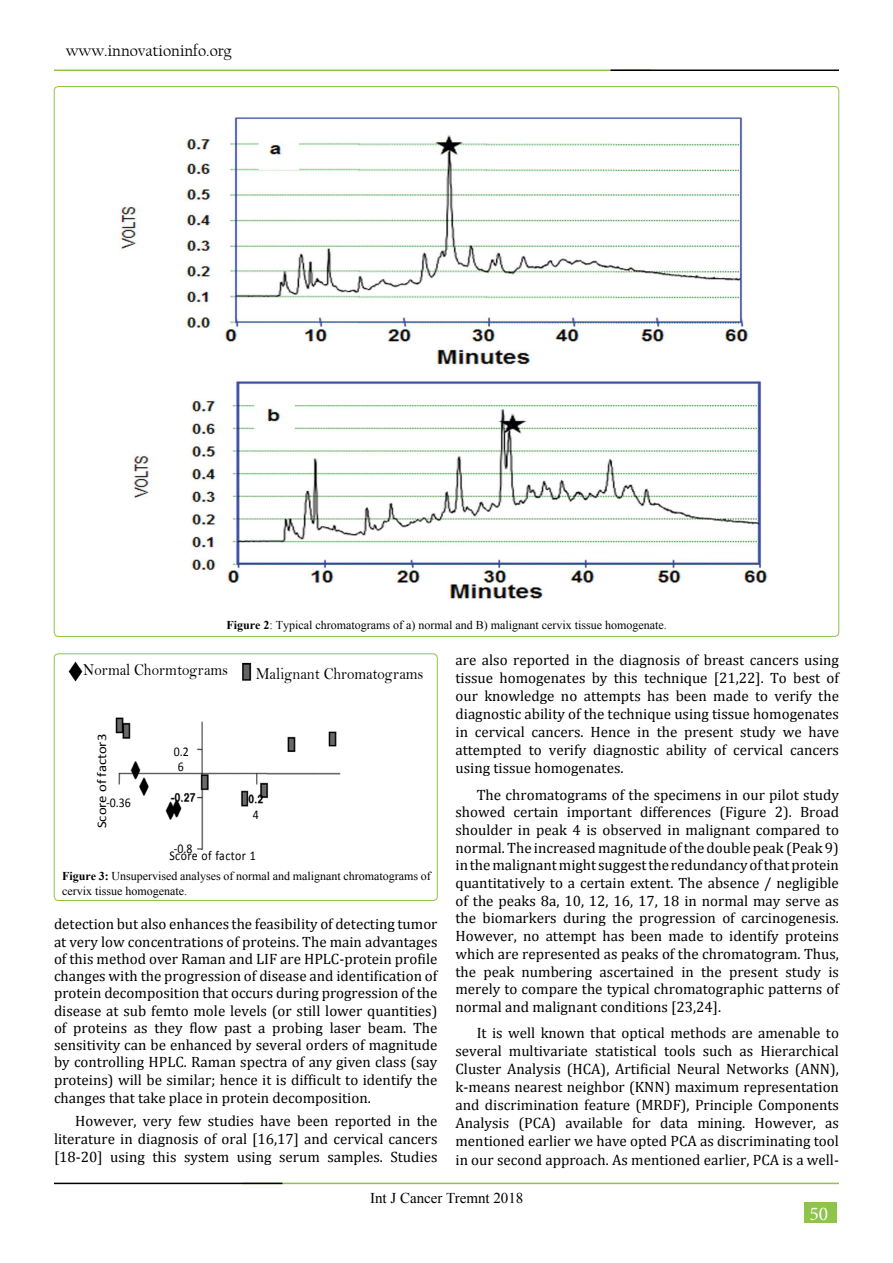
<style>
.page{position:relative;width:893px;height:1263px;background:#fff}
.page>*{position:absolute;margin:0;border:0;box-sizing:border-box;transform-origin:0 0}
.t1{font:19.5px "Minion Pro";color:#fff}
.t2{font:16.8px "Bell";color:#000;scale:.89 1}
.t3{font:16.5px "Californian FB";color:#000}
.t4{font:15px/18px "Cambria";color:#000;text-align:justify}
.t5{font:15px "Times New Roman";color:#000}
.t6{font:13.35px/14.4px "Calibri";letter-spacing:.04em;color:#000;text-align:center;scale:.89 1}
.t7{font:13.05px "Calibri";color:#000;scale:1.12 1}
.t8{font:12px/14.4px "Times New Roman";color:#000}
.s1{font-weight:700}
</style>
<div class="page">
<div style="left:804px;top:1202px;width:32px;height:21px;background:#8dc449"></div>
<hr style="left:54px;top:70px;width:597px;height:1px;background:#8dc449">
<hr style="left:610px;top:70px;width:229px;height:1px;background:#000101">
<hr style="left:242px;top:1183px;width:597px;height:1px;background:#8dc449">
<hr style="left:54px;top:1183px;width:228px;height:1px;background:#000101">
<img style="left:119px;top:116px;width:649px;height:484px">
<img style="left:68px;top:661px;width:273px;height:189px">
<div style="left:91px;top:729px;width:19px;height:124px;background:#fff"></div>
<div style="left:103px;top:796px;width:30px;height:12px;background:#fff"></div>
<div style="left:163px;top:745px;width:30px;height:27px;background:#fff"></div>
<div style="left:251px;top:805px;width:30px;height:27px;background:#fff"></div>
<div style="left:172px;top:840px;width:21px;height:13px;background:#fff"></div>
<div style="left:83px;top:661px;width:149px;height:20px;background:#fff"></div>
<div style="left:254px;top:664px;width:173px;height:20px;background:#fff"></div>
<div style="left:54px;top:654px;width:383px;height:247px;border:1px solid #8dc449;border-radius:4px"></div>
<p class="t3" style="left:66px;top:42px;width:167px">www.innovationinfo.org</p>
<p class="t8" style="left:226px;top:618px;width:442px"><span class="s1">Figure 2</span>: Typical chromatograms of a) normal and B) malignant cervix tissue homogenate.</p>
<p class="t2" style="left:83px;top:660px;width:164px">Normal Chormtograms</p>
<p class="t2" style="left:256px;top:664px;width:190px">Malignant Chromatograms</p>
<p class="t4" style="left:455px;top:651px;width:385px">are also reported in the diagnosis of breast cancers using tissue homogenates by this technique [21,22]. To best of our knowledge no attempts has been made to verify the diagnostic ability of the technique using tissue homogenates in cervical cancers. Hence in the present study we have attempted to verify diagnostic ability of cervical cancers using tissue homogenates.</p>
<p class="t4" style="left:455px;top:785px;width:385px;text-indent:21px">The chromatograms of the specimens in our pilot study showed certain important differences (Figure 2). Broad shoulder in peak 4 is observed in malignant compared to normal. The increased magnitude of the double peak (Peak 9) in the malignant might suggest the redundancy of that protein quantitatively to a certain extent. The absence / negligible of the peaks 8a, 10, 12, 16, 17, 18 in normal may serve as the biomarkers during the progression of carcinogenesis.<br>However, no attempt has been made to identify proteins which are represented as peaks of the chromatogram. Thus, the peak numbering ascertained in the present study is merely to compare the typical chromatographic patterns of normal and malignant conditions [23,24].</p>
<p class="t4" style="left:455px;top:1024px;width:385px;text-indent:21px">It is well known that optical methods are amenable to several multivariate statistical tools such as Hierarchical Cluster Analysis (HCA), Artificial Neural Networks (ANN), k-means nearest neighbor (KNN) maximum representation and discrimination feature (MRDF), Principle Components Analysis (PCA) available for data mining. However, as mentioned earlier we have opted PCA as discriminating tool in our second approach. As mentioned earlier, PCA is a well-</p>
<p class="t7" style="left:93px;top:828px;width:86px;rotate:-90deg">Score of factor3</p>
<p class="t6" style="left:174px;top:745px;width:18px">0.2<br>6</p>
<p class="t6" style="left:106px;top:795px;width:29px">-0.36</p>
<p class="t6" style="left:253px;top:807px;width:8px">4</p>
<p class="t6" style="left:174px;top:841px;width:22px">-0.8</p>
<p class="t6" style="left:169px;top:848px;width:98px">Score of factor 1</p>
<p class="t8" style="left:62px;top:869px;width:370px"><span class="s1">Figure 3:</span> Unsupervised analyses of normal and malignant chromatograms of cervix tissue homogenate.</p>
<p class="t4" style="left:54px;top:915px;width:385px;line-height:17.2px">detection but also enhances the feasibility of detecting tumor at very low concentrations of proteins. The main advantages of this method over Raman and LIF are HPLC-protein profile changes with the progression of disease and identification of protein decomposition that occurs during progression of the disease at sub femto mole levels (or still lower quantities) of proteins as they flow past a probing laser beam. The sensitivity can be enhanced by several orders of magnitude by controlling HPLC. Raman spectra of any given class (say proteins) will be similar; hence it is difficult to identify the changes that take place in protein decomposition.</p>
<p class="t4" style="left:54px;top:1112px;width:385px;text-indent:21px">However, very few studies have been reported in the literature in diagnosis of oral [16,17] and cervical cancers [18-20] using this system using serum samples. Studies</p>
<p class="t5" style="left:370px;top:1188px;width:155px">Int J Cancer Tremnt 2018</p>
<h1 class="t1" style="left:809px;top:1200px;width:20px">50</h1>
</div>
